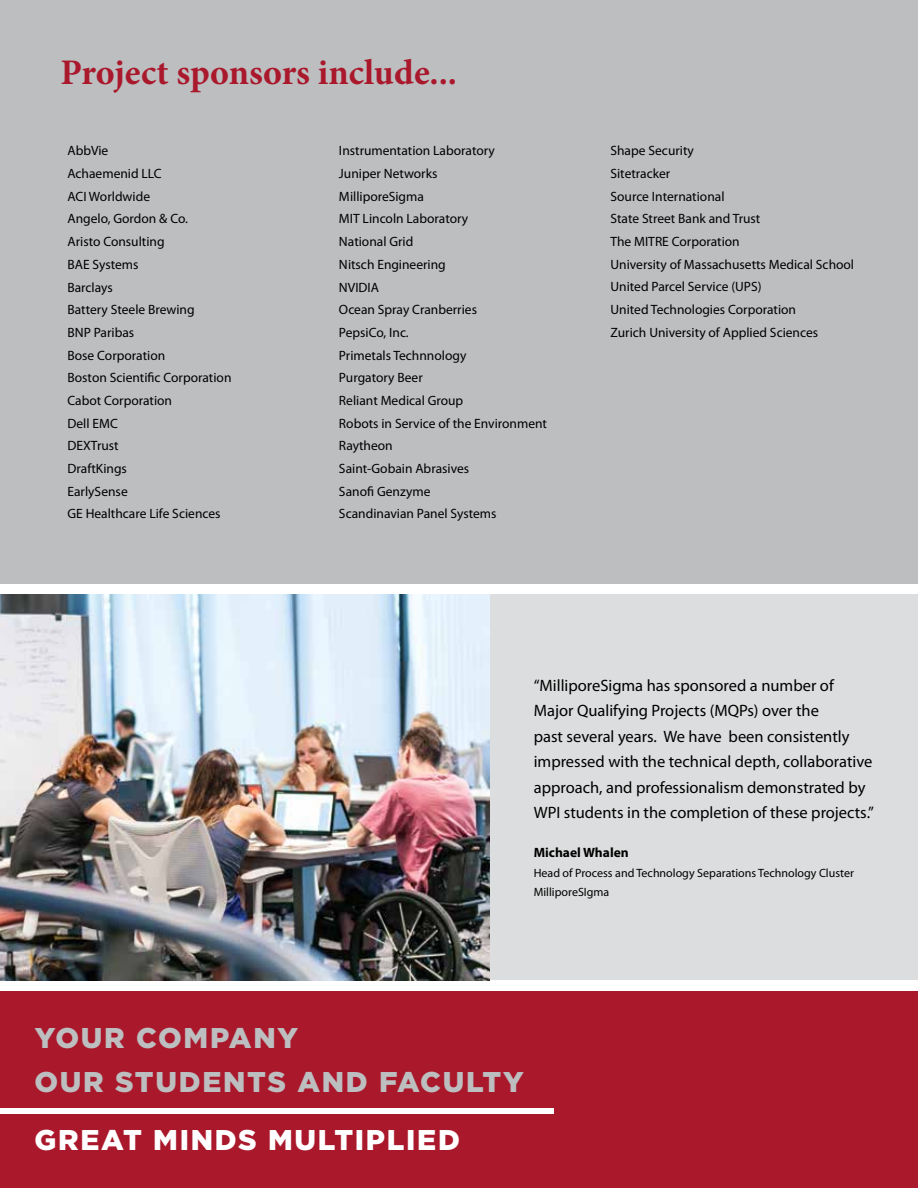
<style>
.page{position:relative;width:918px;height:1188px;background:#fff}
.page>*{position:absolute;margin:0;border:0;box-sizing:border-box;transform-origin:0 0}
.t1{font:700 36px "Minion Pro";color:#aa182c}
.t2{font:900 28.5px/43.8px "Gotham";letter-spacing:.06em;color:#bcbec0}
.t3{font:900 28.5px "Gotham";letter-spacing:.06em;color:#fff}
.t4{font:16.5px/25.5px "Myriad Pro";color:#000}
.t5{font:13.5px/22.6px "Myriad Pro";color:#000}
.t6{font:700 13.5px "Myriad Pro";color:#000}
.t7{font:12px/19.5px "Myriad Pro";color:#000}
</style>
<div class="page">
<div style="left:0;top:0;width:918px;height:583px;background:#bcbec0"></div>
<hr style="left:917px;top:0;width:1px;height:787px;background:#dcddde">
<div style="left:0;top:991px;width:918px;height:197px;background:#aa182c"></div>
<hr style="left:917px;top:786px;width:1px;height:402px;background:#aa182c">
<div style="left:0;top:1108px;width:553px;height:6px;background:#fff"></div>
<div style="left:0;top:594px;width:918px;height:386px;background:#dcddde"></div>
<img style="left:0;top:594px;width:490px;height:386px">
<h1 class="t1" style="left:60px;top:47px;width:398px">Project sponsors include...</h1>
<p class="t5" style="left:68px;top:139px;width:166px">AbbVie<br>Achaemenid LLC<br>ACI Worldwide<br>Angelo, Gordon &amp; Co.<br>Aristo Consulting<br>BAE Systems<br>Barclays<br>Battery Steele Brewing<br>BNP Paribas<br>Bose Corporation<br>Boston Scientific Corporation<br>Cabot Corporation<br>Dell EMC<br>DEXTrust<br>DraftKings<br>EarlySense<br>GE Healthcare Life Sciences</p>
<p class="t5" style="left:339px;top:139px;width:210px">Instrumentation Laboratory<br>Juniper Networks<br>MilliporeSigma<br>MIT Lincoln Laboratory<br>National Grid<br>Nitsch Engineering<br>NVIDIA<br>Ocean Spray Cranberries<br>PepsiCo, Inc.<br>Primetals Technnology<br>Purgatory Beer<br>Reliant Medical Group<br>Robots in Service of the Environment<br>Raytheon<br>Saint-Gobain Abrasives<br>Sanofi Genzyme<br>Scandinavian Panel Systems</p>
<p class="t5" style="left:610px;top:139px;width:245px">Shape Security<br>Sitetracker<br>Source International<br>State Street Bank and Trust<br>The MITRE Corporation<br>University of Massachusetts Medical School<br>United Parcel Service (UPS)<br>United Technologies Corporation<br>Zurich University of Applied Sciences</p>
<p class="t4" style="left:534px;top:672px;width:342px">“MilliporeSigma has sponsored a number of Major Qualifying Projects (MQPs) over the<br>past several years. We have been consistently impressed with the technical depth, collaborative approach, and professionalism demonstrated by WPI students in the completion of these projects.”</p>
<p class="t6" style="left:534px;top:844px;width:97px">Michael Whalen</p>
<p class="t7" style="left:534px;top:863px;width:322px">Head of Process and Technology Separations Technology Cluster<br>MilliporeSIgma</p>
<h2 class="t2" style="left:35px;top:1016px;width:491px">YOUR COMPANY<br>OUR STUDENTS AND FACULTY</h2>
<h2 class="t3" style="left:35px;top:1120px;width:427px">GREAT MINDS MULTIPLIED</h2>
</div>
